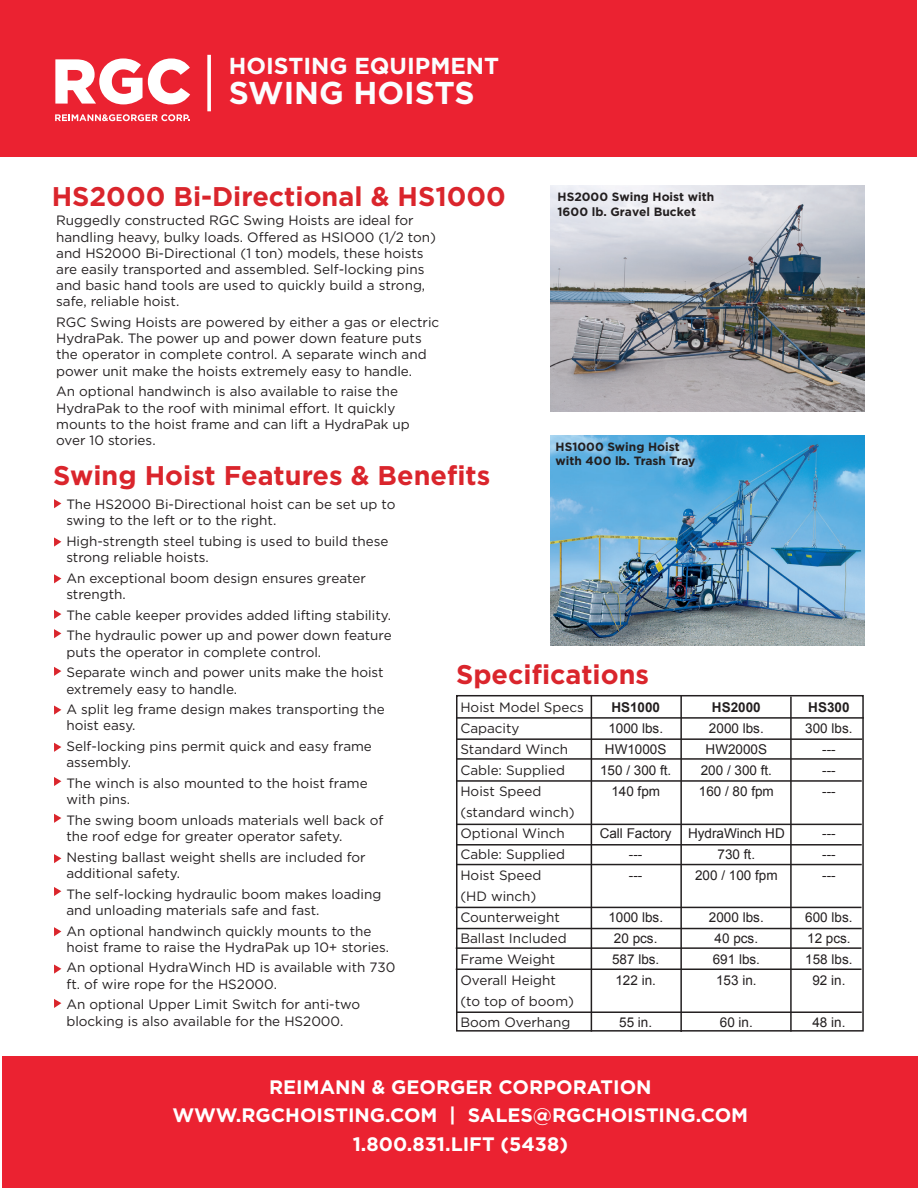
<style>
.page{position:relative;width:918px;height:1188px;background:#fff}
.page>*{position:absolute;margin:0;border:0;box-sizing:border-box;transform-origin:0 0}
.t1{font:900 63.15px "Gotham HTF";color:#fff}
.t2{font:700 31.5px "Gotham HTF";color:#fbfdfe}
.t3{font:700 27px "Gotham HTF";color:#da252c}
.t4{font:700 23.1px "Gotham HTF";color:#fbfdfe}
.t5{font:700 19.5px "Gotham";color:#fff}
.t6{font:13.5px/16.2px "Gotham HTF";color:#231f20}
.t7{font:13.5px "Arial";color:#231f20}
.t8{font:700 13.5px "Arial";color:#231f20}
.t9{font:700 12px/14.4px "Gotham HTF";color:#231f20}
</style>
<div class="page">
<svg style="left:0;top:0;width:1px;height:157px"></svg>
<div style="left:1px;top:1px;width:916px;height:156px;background:#eb2231"></div>
<svg style="left:54px;top:499px;width:7px;height:9px"></svg>
<svg style="left:54px;top:537px;width:7px;height:10px"></svg>
<svg style="left:54px;top:574px;width:7px;height:9px"></svg>
<svg style="left:54px;top:610px;width:7px;height:9px"></svg>
<svg style="left:54px;top:629px;width:7px;height:9px"></svg>
<svg style="left:54px;top:667px;width:7px;height:9px"></svg>
<svg style="left:54px;top:706px;width:7px;height:9px"></svg>
<svg style="left:54px;top:743px;width:7px;height:9px"></svg>
<svg style="left:54px;top:777px;width:7px;height:9px"></svg>
<svg style="left:54px;top:814px;width:7px;height:9px"></svg>
<svg style="left:54px;top:854px;width:7px;height:9px"></svg>
<svg style="left:54px;top:887px;width:7px;height:9px"></svg>
<svg style="left:54px;top:927px;width:7px;height:9px"></svg>
<svg style="left:54px;top:965px;width:7px;height:9px"></svg>
<svg style="left:54px;top:999px;width:7px;height:9px"></svg>
<div style="left:456px;top:695px;width:408px;height:337px;border:2px solid #231f20"></div>
<hr style="left:456px;top:717px;width:408px;height:2px;background:#231f20">
<hr style="left:456px;top:738px;width:406px;height:2px;background:#231f20">
<hr style="left:456px;top:758px;width:406px;height:2px;background:#231f20">
<hr style="left:456px;top:780px;width:406px;height:2px;background:#231f20">
<hr style="left:456px;top:824px;width:406px;height:1px;background:#231f20">
<hr style="left:456px;top:844px;width:406px;height:2px;background:#231f20">
<hr style="left:456px;top:864px;width:406px;height:1px;background:#231f20">
<hr style="left:456px;top:907px;width:406px;height:1px;background:#231f20">
<hr style="left:456px;top:928px;width:406px;height:1px;background:#231f20">
<hr style="left:456px;top:947px;width:406px;height:2px;background:#231f20">
<hr style="left:456px;top:969px;width:406px;height:1px;background:#231f20">
<hr style="left:456px;top:1011px;width:406px;height:2px;background:#231f20">
<img style="left:551px;top:436px;width:313px;height:209px">
<img style="left:551px;top:186px;width:313px;height:226px">
<hr style="left:591px;top:695px;width:1px;height:337px;background:#231f20">
<hr style="left:680px;top:695px;width:2px;height:337px;background:#231f20">
<hr style="left:790px;top:697px;width:2px;height:335px;background:#231f20">
<svg style="left:207px;top:55px;width:4px;height:56px"></svg>
<svg style="left:55px;top:114px;width:135px;height:7px"></svg>
<div style="left:2px;top:1057px;width:916px;height:131px;background:#eb2231"></div>
<p class="t1" style="left:51px;top:45px;width:142px">RGC</p>
<p class="t4" style="left:229px;top:52px;width:272px">HOISTING EQUIPMENT</p>
<p class="t2" style="left:229px;top:75px;width:247px">SWING HOISTS</p>
<p class="t3" style="left:52px;top:181px;width:456px">HS2000 Bi-Directional &amp; HS1000</p>
<p class="t9" style="left:558px;top:190px;width:158px">HS2000 Swing Hoist with<br>1600 lb. Gravel Bucket</p>
<p class="t6" style="left:56px;top:212px;width:381px">Ruggedly constructed RGC Swing Hoists are ideal for handling heavy, bulky loads. Offered as HSlO00 (1/2 ton) and HS2000 Bi-Directional (1 ton) models, these hoists are easily transported and assembled. Self-locking pins and basic hand tools are used to quickly build a strong, safe, reliable hoist.</p>
<p class="t6" style="left:56px;top:314px;width:385px">RGC Swing Hoists are powered by either a gas or electric HydraPak. The power up and power down feature puts the operator in complete control. A separate winch and power unit make the hoists extremely easy to handle.</p>
<p class="t6" style="left:56px;top:383px;width:343px">An optional handwinch is also available to raise the</p>
<p class="t6" style="left:56px;top:399px;width:355px">HydraPak to the roof with minimal effort. It quickly mounts to the hoist frame and can lift a HydraPak up over 10 stories.</p>
<p class="t9" style="left:556px;top:439px;width:126px">HS1000 Swing Hoist</p>
<p class="t9" style="left:556px;top:453px;width:141px">with 400 lb. Trash Tray</p>
<p class="t3" style="left:53px;top:460px;width:439px">Swing Hoist Features &amp; Benefits</p>
<p class="t6" style="left:66px;top:496px;width:331px">The HS2000 Bi-Directional hoist can be set up to</p>
<p class="t6" style="left:66px;top:512px;width:211px">swing to the left or to the right.</p>
<p class="t6" style="left:66px;top:533px;width:324px">High-strength steel tubing is used to build these</p>
<p class="t6" style="left:66px;top:549px;width:144px">strong reliable hoists.</p>
<p class="t6" style="left:66px;top:570px;width:301px">An exceptional boom design ensures greater</p>
<p class="t6" style="left:66px;top:586px;width:61px">strength.</p>
<p class="t6" style="left:66px;top:607px;width:326px">The cable keeper provides added lifting stability.</p>
<p class="t6" style="left:66px;top:627px;width:327px">The hydraulic power up and power down feature</p>
<p class="t6" style="left:66px;top:643px;width:256px">puts the operator in complete control.</p>
<p class="t6" style="left:66px;top:664px;width:319px">Separate winch and power units make the hoist</p>
<p class="t6" style="left:66px;top:680px;width:172px">extremely easy to handle.</p>
<p class="t6" style="left:66px;top:701px;width:320px">A split leg frame design makes transporting the</p>
<p class="t6" style="left:66px;top:717px;width:71px">hoist easy.</p>
<p class="t6" style="left:66px;top:738px;width:307px">Self-locking pins permit quick and easy frame</p>
<p class="t6" style="left:66px;top:754px;width:66px">assembly.</p>
<p class="t6" style="left:66px;top:775px;width:303px">The winch is also mounted to the hoist frame</p>
<p class="t6" style="left:66px;top:791px;width:65px">with pins.</p>
<p class="t6" style="left:66px;top:812px;width:318px">The swing boom unloads materials well back of the roof edge for greater operator safety.</p>
<p class="t6" style="left:66px;top:849px;width:301px">Nesting ballast weight shells are included for</p>
<p class="t6" style="left:66px;top:865px;width:115px">additional safety.</p>
<p class="t6" style="left:66px;top:886px;width:316px">The self-locking hydraulic boom makes loading and unloading materials safe and fast.</p>
<p class="t6" style="left:66px;top:922px;width:324px">An optional handwinch quickly mounts to the hoist frame to raise the HydraPak up 10+ stories.</p>
<p class="t6" style="left:66px;top:959px;width:330px">An optional HydraWinch HD is available with 730 ft. of wire rope for the HS2000.</p>
<p class="t6" style="left:66px;top:996px;width:295px">An optional Upper Limit Switch for anti-two</p>
<p class="t6" style="left:66px;top:1012px;width:278px">blocking is also available for the HS2000.</p>
<p class="t3" style="left:456px;top:659px;width:195px">Specifications</p>
<p class="t6" style="left:460px;top:698px;width:125px">Hoist Model Specs</p>
<p class="t6" style="left:460px;top:719px;width:61px">Capacity</p>
<p class="t6" style="left:460px;top:740px;width:109px">Standard Winch</p>
<p class="t6" style="left:460px;top:761px;width:106px">Cable: Supplied</p>
<p class="t6" style="left:460px;top:782px;width:83px">Hoist Speed</p>
<p class="t6" style="left:460px;top:803px;width:116px">(standard winch)</p>
<p class="t6" style="left:460px;top:824px;width:106px">Optional Winch</p>
<p class="t6" style="left:460px;top:845px;width:106px">Cable: Supplied</p>
<p class="t6" style="left:460px;top:867px;width:83px">Hoist Speed</p>
<p class="t6" style="left:460px;top:888px;width:78px">(HD winch)</p>
<p class="t6" style="left:460px;top:909px;width:101px">Counterweight</p>
<p class="t6" style="left:460px;top:930px;width:108px">Ballast Included</p>
<p class="t6" style="left:460px;top:951px;width:97px">Frame Weight</p>
<p class="t6" style="left:460px;top:972px;width:97px">Overall Height</p>
<p class="t6" style="left:460px;top:993px;width:115px">(to top of boom)</p>
<p class="t6" style="left:460px;top:1014px;width:111px">Boom Overhang</p>
<p class="t8" style="left:611px;top:698px;width:50px">HS1000</p>
<p class="t7" style="left:608px;top:719px;width:56px">1000 lbs.</p>
<p class="t7" style="left:605px;top:740px;width:63px">HW1000S</p>
<p class="t7" style="left:600px;top:761px;width:73px">150 / 300 ft.</p>
<p class="t7" style="left:611px;top:782px;width:50px">140 fpm</p>
<p class="t7" style="left:600px;top:824px;width:74px">Call Factory</p>
<p class="t7" style="left:629px;top:845px;width:15px">---</p>
<p class="t7" style="left:629px;top:866px;width:15px">---</p>
<p class="t7" style="left:608px;top:908px;width:56px">1000 lbs.</p>
<p class="t7" style="left:614px;top:929px;width:45px">20 pcs.</p>
<p class="t7" style="left:612px;top:950px;width:49px">587 lbs.</p>
<p class="t7" style="left:615px;top:971px;width:42px">122 in.</p>
<p class="t7" style="left:619px;top:1013px;width:35px">55 in.</p>
<p class="t8" style="left:712px;top:698px;width:50px">HS2000</p>
<p class="t7" style="left:709px;top:720px;width:56px">2000 lbs.</p>
<p class="t7" style="left:706px;top:741px;width:63px">HW2000S</p>
<p class="t7" style="left:701px;top:762px;width:73px">200 / 300 ft.</p>
<p class="t7" style="left:699px;top:783px;width:77px">160 / 80 fpm</p>
<p class="t7" style="left:688px;top:825px;width:98px">HydraWinch HD</p>
<p class="t7" style="left:718px;top:846px;width:39px">730 ft.</p>
<p class="t7" style="left:695px;top:867px;width:84px">200 / 100 fpm</p>
<p class="t7" style="left:709px;top:909px;width:56px">2000 lbs.</p>
<p class="t7" style="left:715px;top:930px;width:45px">40 pcs.</p>
<p class="t7" style="left:713px;top:951px;width:49px">691 lbs.</p>
<p class="t7" style="left:716px;top:972px;width:42px">153 in.</p>
<p class="t7" style="left:720px;top:1014px;width:35px">60 in.</p>
<p class="t5" style="left:269px;top:1074px;width:384px">REIMANN &amp; GEORGER CORPORATION</p>
<p class="t5" style="left:173px;top:1102px;width:577px">WWW.RGCHOISTING.COM | SALES@RGCHOISTING.COM</p>
<p class="t5" style="left:353px;top:1131px;width:217px">1.800.831.LIFT (5438)</p>
<p class="t8" style="left:808px;top:698px;width:43px">HS300</p>
<p class="t7" style="left:805px;top:720px;width:49px">300 lbs.</p>
<p class="t7" style="left:822px;top:741px;width:15px">---</p>
<p class="t7" style="left:822px;top:762px;width:15px">---</p>
<p class="t7" style="left:822px;top:783px;width:15px">---</p>
<p class="t7" style="left:822px;top:825px;width:15px">---</p>
<p class="t7" style="left:822px;top:846px;width:15px">---</p>
<p class="t7" style="left:822px;top:867px;width:15px">---</p>
<p class="t7" style="left:805px;top:909px;width:49px">600 lbs.</p>
<p class="t7" style="left:807px;top:930px;width:45px">12 pcs.</p>
<p class="t7" style="left:805px;top:951px;width:49px">158 lbs.</p>
<p class="t7" style="left:812px;top:972px;width:35px">92 in.</p>
<p class="t7" style="left:812px;top:1014px;width:35px">48 in.</p>
</div>
